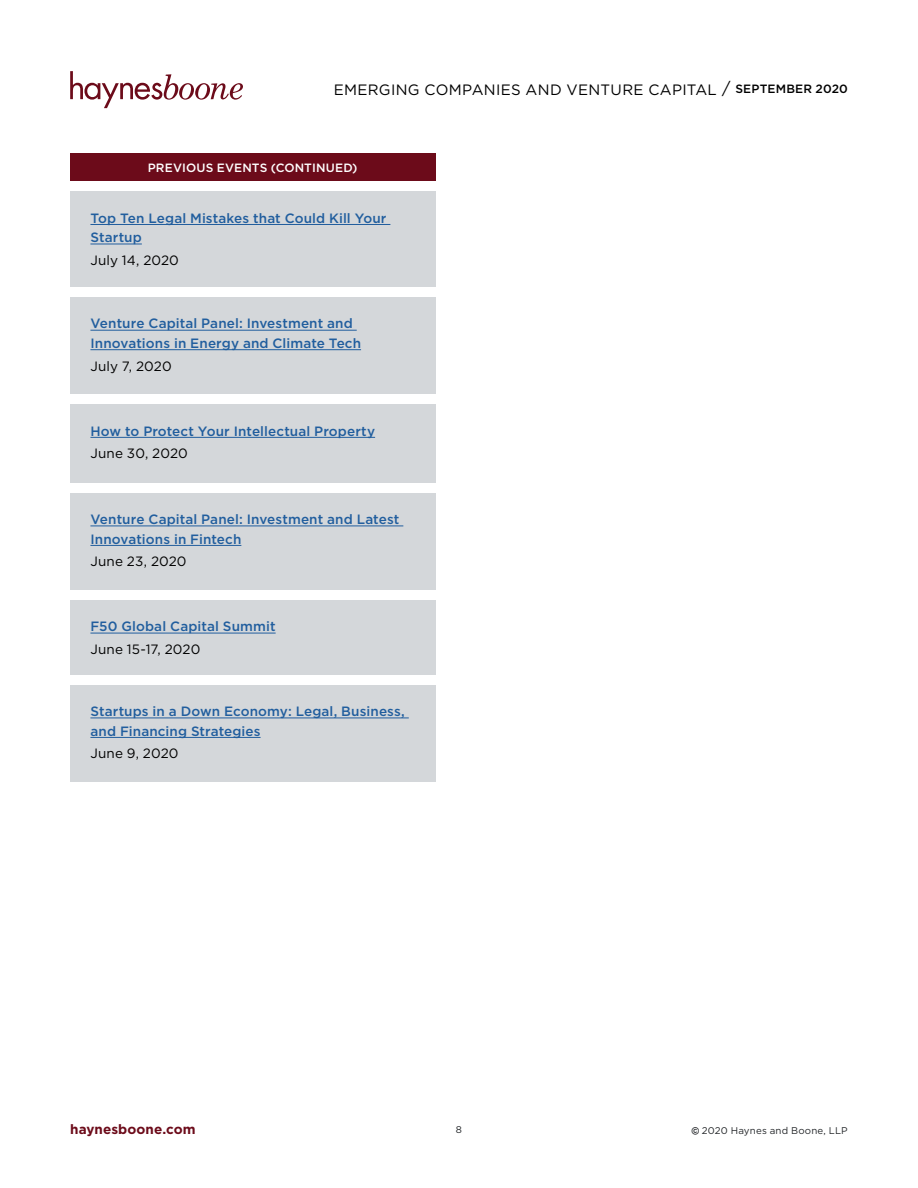
<style>
.page{position:relative;width:918px;height:1188px;background:#fff}
.page>*{position:absolute;margin:0;border:0;box-sizing:border-box;transform-origin:0 0}
.t1{font:15px "Gotham";letter-spacing:.02em;color:#000}
.t2{font:500 13.5px/19.5px "Gotham";letter-spacing:.01em;color:#215e9e}
.t3{font:13.5px "Gotham";letter-spacing:.005em;color:#000}
.t4{font:700 13.5px "Gotham";letter-spacing:.005em;color:#6c0b1a}
.t5{font:500 12px "Gotham";letter-spacing:.015em;color:#fff}
.t6{font:9.75px "Gotham";letter-spacing:.02em;color:#232629}
.s1{font-size:16.5px}
.s2{font-weight:500;font-size:12px}
.s3{font-family:"Gill Sans";font-weight:700}
</style>
<div class="page">
<div style="left:70px;top:153px;width:365px;height:28px;background:#6c0b1a"></div>
<svg style="left:70px;top:71px;width:173px;height:37px"></svg>
<div style="left:70px;top:192px;width:365px;height:95px;background:#d4d7da"></div>
<hr style="left:90px;top:224px;width:300px;height:1px;background:#215e9e">
<hr style="left:90px;top:244px;width:52px;height:1px;background:#215e9e">
<div style="left:70px;top:297px;width:365px;height:97px;background:#d4d7da"></div>
<hr style="left:90px;top:330px;width:267px;height:1px;background:#215e9e">
<hr style="left:90px;top:349px;width:271px;height:1px;background:#215e9e">
<div style="left:70px;top:493px;width:365px;height:97px;background:#d4d7da"></div>
<hr style="left:90px;top:526px;width:313px;height:1px;background:#215e9e">
<hr style="left:90px;top:545px;width:151px;height:1px;background:#215e9e">
<div style="left:70px;top:405px;width:365px;height:78px;background:#d4d7da"></div>
<hr style="left:90px;top:437px;width:285px;height:1px;background:#215e9e">
<div style="left:70px;top:600px;width:365px;height:75px;background:#d4d7da"></div>
<hr style="left:90px;top:633px;width:186px;height:1px;background:#215e9e">
<div style="left:70px;top:685px;width:365px;height:97px;background:#d4d7da"></div>
<hr style="left:90px;top:718px;width:319px;height:1px;background:#215e9e">
<hr style="left:90px;top:737px;width:171px;height:1px;background:#215e9e">
<p class="t1" style="left:334px;top:80px;width:516px">EMERGING COMPANIES AND VENTURE CAPITAL <span class="s1">/</span> <span class="s2">SEPTEMBER 2020</span></p>
<p class="t5" style="left:148px;top:160px;width:211px">PREVIOUS EVENTS (CONTINUED)</p>
<p class="t2" style="left:90px;top:208px;width:298px">Top Ten Legal Mistakes that Could Kill Your<br>Startup</p>
<p class="t3" style="left:90px;top:251px;width:90px">July 14, 2020</p>
<p class="t2" style="left:90px;top:314px;width:272px">Venture Capital Panel: Investment and<br>Innovations in Energy and Climate Tech</p>
<p class="t3" style="left:90px;top:357px;width:83px">July 7, 2020</p>
<p class="t2" style="left:90px;top:421px;width:286px">How to Protect Your Intellectual Property</p>
<p class="t3" style="left:90px;top:445px;width:99px">June 30, 2020</p>
<p class="t2" style="left:90px;top:509px;width:311px">Venture Capital Panel: Investment and Latest<br>Innovations in Fintech</p>
<p class="t3" style="left:90px;top:553px;width:98px">June 23, 2020</p>
<p class="t2" style="left:90px;top:617px;width:187px">F50 Global Capital Summit</p>
<p class="t3" style="left:90px;top:641px;width:111px">June 15-17, 2020</p>
<p class="t2" style="left:90px;top:701px;width:316px">Startups in a Down Economy: Legal, Business, and Financing Strategies</p>
<p class="t3" style="left:90px;top:745px;width:90px">June 9, 2020</p>
<p class="t4" style="left:70px;top:1120px;width:127px">haynesboone.com</p>
<p class="t6" style="left:456px;top:1124px;width:8px">8</p>
<p class="t6" style="left:692px;top:1124px;width:158px"><span class="s3">©</span> 2020 Haynes and Boone, LLP</p>
</div>
